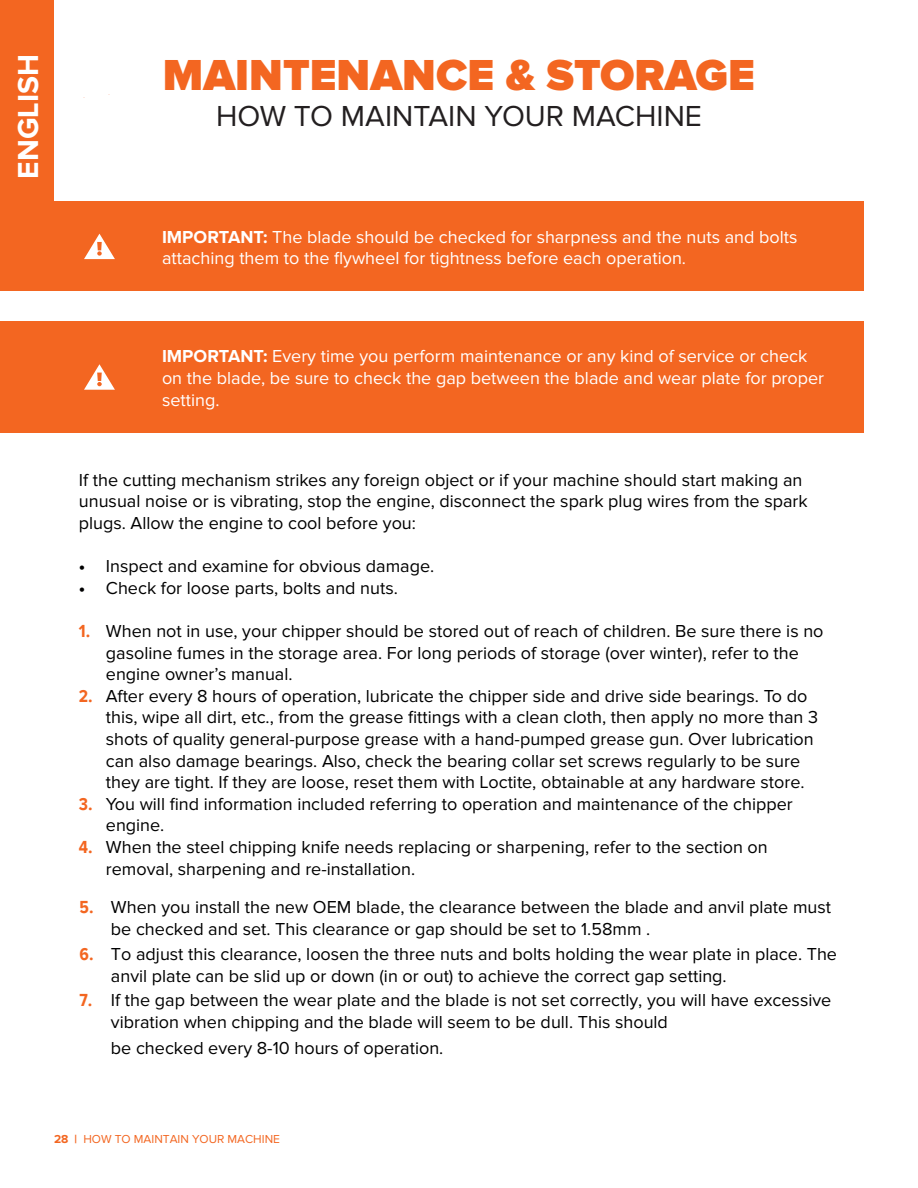
<style>
.page{position:relative;width:918px;height:1188px;background:#fff}
.page>*{position:absolute;margin:0;border:0;box-sizing:border-box;transform-origin:0 0}
.t1{font:900 45px "Proxima Nova";color:#f36621}
.t2{font:30px "Proxima Nova";color:#231f20}
.t3{font:700 30px "Proxima Nova";color:#fff}
.t4{font:18px/21.6px "Proxima Nova";color:#000001}
.t5{font:18px/21.6px "Proxima Nova";color:#fff}
.t6{font:700 18px "Proxima Nova Cond";color:#f36621}
.t7{font:12px "Proxima Nova";color:#f36621}
.s1{font-weight:700}
.s2{font-family:"Proxima Nova Cond";font-weight:700;color:#f36621}
</style>
<div class="page">
<div style="left:0;top:0;width:54px;height:233px;background:#f36621"></div>
<div style="left:0;top:201px;width:864px;height:90px;background:#f36621"></div>
<div style="left:0;top:321px;width:864px;height:112px;background:#f36621"></div>
<svg style="left:84px;top:234px;width:31px;height:25px"></svg>
<svg style="left:84px;top:364px;width:31px;height:26px"></svg>
<h2 class="t3" style="left:15px;top:179px;width:126px;rotate:-90deg">ENGLISH</h2>
<h1 class="t1" style="left:163px;top:54px;width:594px">MAINTENANCE &amp; STORAGE</h1>
<h2 class="t2" style="left:216px;top:98px;width:487px">HOW TO MAINTAIN YOUR MACHINE</h2>
<p class="t5" style="left:162px;top:226px;width:637px"><span class="s1">IMPORTANT:</span> The blade should be checked for sharpness and the nuts and bolts attaching them to the flywheel for tightness before each operation.</p>
<p class="t5" style="left:162px;top:346px;width:664px"><span class="s1">IMPORTANT:</span> Every time you perform maintenance or any kind of service or check on the blade, be sure to check the gap between the blade and wear plate for proper setting.</p>
<p class="t4" style="left:79px;top:469px;width:730px">If the cutting mechanism strikes any foreign object or if your machine should start making an unusual noise or is vibrating, stop the engine, disconnect the spark plug wires from the spark plugs. Allow the engine to cool before you:</p>
<p class="t4" style="left:79px;top:556px;width:357px"><span class="s1">•</span> Inspect and examine for obvious damage.</p>
<p class="t4" style="left:79px;top:577px;width:321px"><span class="s1">•</span> Check for loose parts, bolts and nuts.</p>
<p class="t4" style="left:106px;top:620px;width:719px;text-indent:-27px"><span class="s2">1.</span> When not in use, your chipper should be stored out of reach of children. Be sure there is no gasoline fumes in the storage area. For long periods of storage (over winter), refer to the engine owner’s manual.</p>
<p class="t4" style="left:106px;top:685px;width:714px;text-indent:-27px"><span class="s2">2.</span> After every 8 hours of operation, lubricate the chipper side and drive side bearings. To do this, wipe all dirt, etc., from the grease fittings with a clean cloth, then apply no more than 3 shots of quality general-purpose grease with a hand-pumped grease gun. Over lubrication can also damage bearings. Also, check the bearing collar set screws regularly to be sure they are tight. If they are loose, reset them with Loctite, obtainable at any hardware store.</p>
<p class="t6" style="left:79px;top:794px;width:15px">3.</p>
<p class="t4" style="left:106px;top:793px;width:688px">You will find information included referring to operation and maintenance of the chipper engine.</p>
<p class="t4" style="left:79px;top:836px;width:690px"><span class="s2">4.</span> When the steel chipping knife needs replacing or sharpening, refer to the section on</p>
<p class="t4" style="left:106px;top:858px;width:311px">removal, sharpening and re-installation.</p>
<p class="t4" style="left:111px;top:897px;width:722px">When you install the new OEM blade, the clearance between the blade and anvil plate must be checked and set. This clearance or gap should be set to 1.58mm .</p>
<p class="t4" style="left:111px;top:943px;width:728px;text-indent:-31px"><span class="s2">6.</span> To adjust this clearance, loosen the three nuts and bolts holding the wear plate in place. The anvil plate can be slid up or down (in or out) to achieve the correct gap setting.</p>
<p class="t4" style="left:111px;top:990px;width:722px;text-indent:-31px"><span class="s2">7.</span> If the gap between the wear plate and the blade is not set correctly, you will have excessive vibration when chipping and the blade will seem to be dull. This should</p>
<p class="t4" style="left:111px;top:1038px;width:334px">be checked every 8-10 hours of operation.</p>
<p class="t6" style="left:80px;top:897px;width:16px">5.</p>
<p class="t7" style="left:54px;top:1133px;width:227px"><span class="s1">28 |</span> HOW TO MAINTAIN YOUR MACHINE</p>
</div>
